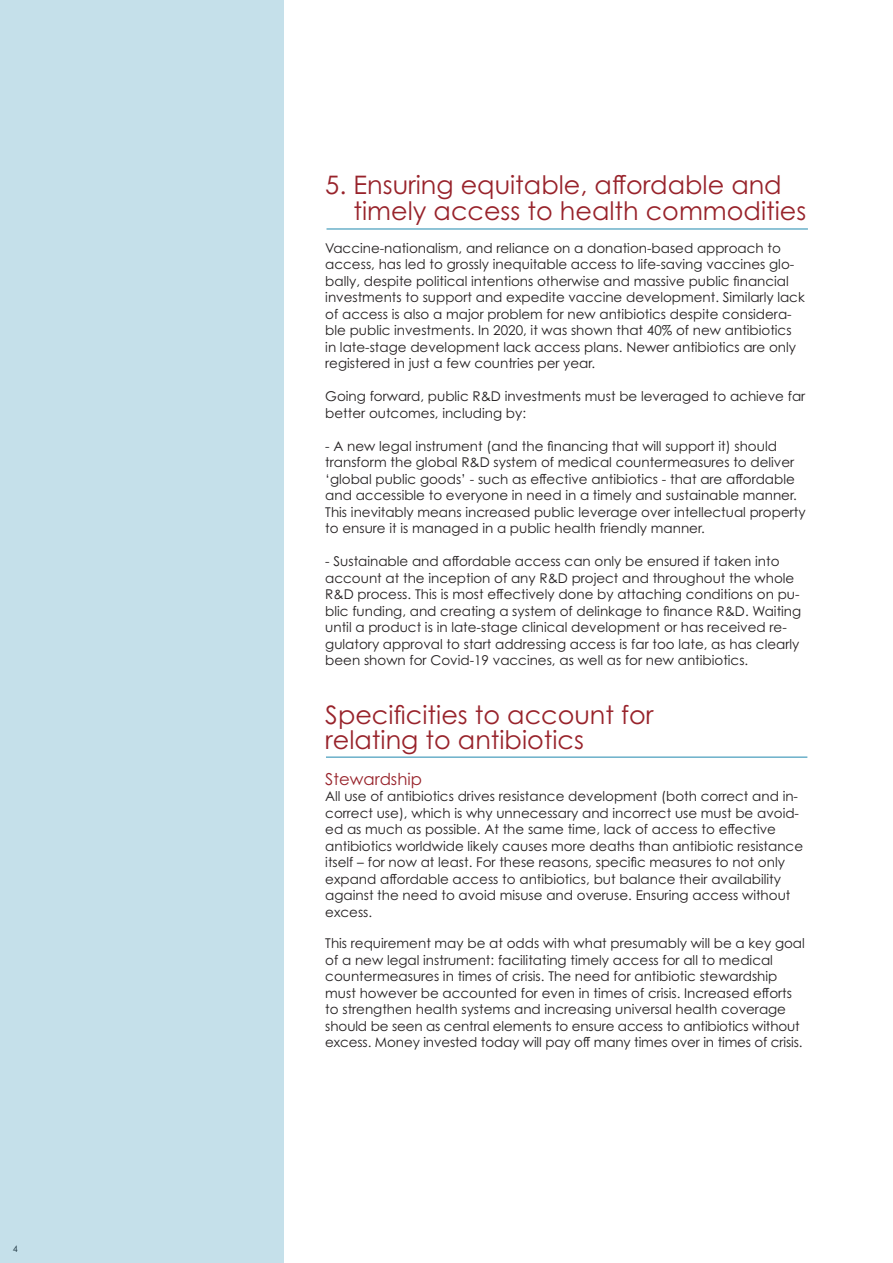
<style>
.page{position:relative;width:893px;height:1263px;background:#fff}
.page>*{position:absolute;margin:0;border:0;box-sizing:border-box;transform-origin:0 0}
.Free_text_small{font:25.5px/25.5px "Century Gothic Pro";color:#98232b}
.t1{font:16.5px "Century Gothic Pro";color:#98232b}
.Free_text_small-2{font:13.5px/16.5px "Century Gothic Pro";color:#231f20}
.Free_text_small-3{font:9px "Century Gothic Pro";color:#231f20}
</style>
<div class="page">
<hr style="left:326px;top:229px;width:482px;height:1px;background:#2189af">
<hr style="left:326px;top:757px;width:481px;height:1px;background:#2189af">
<div style="left:0;top:0;width:283px;height:1263px;background:#c5e0ea"></div>
<p class="Free_text_small-3" style="left:13px;top:1243px;width:6px">4</p>
<p class="Free_text_small" style="left:325px;top:172px;width:458px">5. Ensuring equitable, affordable and</p>
<p class="Free_text_small" style="left:354px;top:197px;width:454px">timely access to health commodities</p>
<p class="Free_text_small-2" style="left:325px;top:239px;width:481px">Vaccine-nationalism, and reliance on a donation-based approach to access, has led to grossly inequitable access to life-saving vaccines glo&shy;bally, despite political intentions otherwise and massive public financial investments to support and expedite vaccine development. Similarly lack of access is also a major problem for new antibiotics despite considera&shy;ble public investments. In 2020, it was shown that 40% of new antibiotics in late-stage development lack access plans. Newer antibiotics are only registered in just a few countries per year.</p>
<p class="Free_text_small-2" style="left:325px;top:388px;width:481px">Going forward, public R&amp;D investments must be leveraged to achieve far better outcomes, including by:</p>
<p class="Free_text_small-2" style="left:325px;top:437px;width:482px">- A new legal instrument (and the financing that will support it) should transform the global R&amp;D system of medical countermeasures to deliver ‘global public goods’ - such as effective antibiotics - that are affordable and accessible to everyone in need in a timely and sustainable manner.<br>This inevitably means increased public leverage over intellectual property to ensure it is managed in a public health friendly manner.</p>
<p class="Free_text_small-2" style="left:325px;top:553px;width:477px">- Sustainable and affordable access can only be ensured if taken into account at the inception of any R&amp;D project and throughout the whole R&amp;D process. This is most effectively done by attaching conditions on pu&shy;blic funding, and creating a system of delinkage to finance R&amp;D. Waiting until a product is in late-stage clinical development or has received re&shy;gulatory approval to start addressing access is far too late, as has clearly been shown for Covid-19 vaccines, as well as for new antibiotics.</p>
<p class="Free_text_small" style="left:325px;top:701px;width:330px">Specificities to account for relating to antibiotics</p>
<p class="t1" style="left:325px;top:769px;width:98px">Stewardship</p>
<p class="Free_text_small-2" style="left:325px;top:788px;width:479px">All use of antibiotics drives resistance development (both correct and in&shy;correct use), which is why unnecessary and incorrect use must be avoid&shy;ed as much as possible. At the same time, lack of access to effective antibiotics worldwide likely causes more deaths than antibiotic resistance itself – for now at least. For these reasons, specific measures to not only expand affordable access to antibiotics, but balance their availability against the need to avoid misuse and overuse. Ensuring access without excess.</p>
<p class="Free_text_small-2" style="left:325px;top:935px;width:481px">This requirement may be at odds with what presumably will be a key goal of a new legal instrument: facilitating timely access for all to medical countermeasures in times of crisis. The need for antibiotic stewardship must however be accounted for even in times of crisis. Increased efforts to strengthen health systems and increasing universal health coverage should be seen as central elements to ensure access to antibiotics without excess. Money invested today will pay off many times over in times of crisis.</p>
</div>
